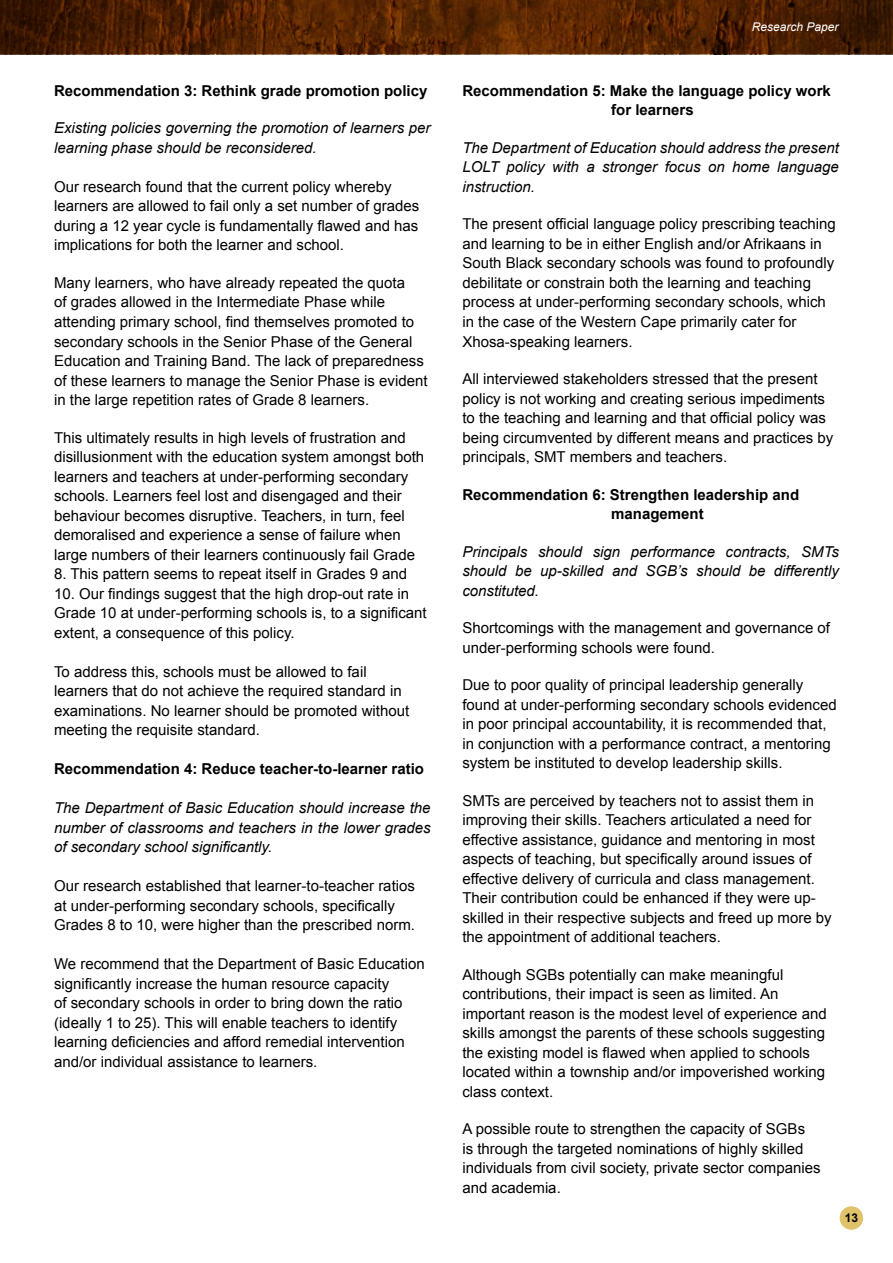
<style>
.page{position:relative;width:893px;height:1263px;background:#fff}
.page>*{position:absolute;margin:0;border:0;box-sizing:border-box;transform-origin:0 0}
.t1{font:15px/19.5px "Arial";color:#000}
.t2{font:italic 15px/19.5px "Arial";color:#000;text-align:justify}
.t3{font:700 15px/19.5px "Arial";color:#000}
.t4{font:italic 12px "Arial";color:#fff}
.t5{font:700 12px "Arial";color:#000}
</style>
<div class="page">
<svg style="left:0;top:0;width:893px;height:54px;background:#4f2102"></svg>
<div style="left:840px;top:1206px;width:23px;height:24px;background:#dfc26a;border-radius:50%"></div>
<p class="t3" style="left:54px;top:81px;width:375px">Recommendation 3: Rethink grade promotion policy</p>
<p class="t2" style="left:54px;top:119px;width:378px">Existing policies governing the promotion of learners per learning phase should be reconsidered.</p>
<p class="t1" style="left:54px;top:177px;width:367px">Our research found that the current policy whereby learners are allowed to fail only a set number of grades during a 12 year cycle is fundamentally flawed and has implications for both the learner and school.</p>
<p class="t1" style="left:54px;top:273px;width:375px">Many learners, who have already repeated the quota<br>of grades allowed in the Intermediate Phase while attending primary school, find themselves promoted to secondary schools in the Senior Phase of the General Education and Training Band. The lack of preparedness of these learners to manage the Senior Phase is evident in the large repetition rates of Grade 8 learners.</p>
<p class="t1" style="left:54px;top:428px;width:372px">This ultimately results in high levels of frustration and disillusionment with the education system amongst both learners and teachers at under-performing secondary schools. Learners feel lost and disengaged and their behaviour becomes disruptive. Teachers, in turn, feel demoralised and experience a sense of failure when large numbers of their learners continuously fail Grade</p>
<p class="t1" style="left:54px;top:564px;width:355px">8. This pattern seems to repeat itself in Grades 9 and</p>
<p class="t1" style="left:54px;top:584px;width:374px">10. Our findings suggest that the high drop-out rate in<br>Grade 10 at under-performing schools is, to a significant extent, a consequence of this policy.</p>
<p class="t1" style="left:54px;top:662px;width:357px">To address this, schools must be allowed to fail learners that do not achieve the required standard in examinations. No learner should be promoted without meeting the requisite standard.</p>
<p class="t3" style="left:54px;top:759px;width:372px">Recommendation 4: Reduce teacher-to-learner ratio</p>
<p class="t2" style="left:54px;top:798px;width:378px">The Department of Basic Education should increase the number of classrooms and teachers in the lower grades of secondary school significantly.</p>
<p class="t1" style="left:54px;top:876px;width:363px">Our research established that learner-to-teacher ratios at under-performing secondary schools, specifically<br>Grades 8 to 10, were higher than the prescribed norm.</p>
<p class="t1" style="left:54px;top:954px;width:372px">We recommend that the Department of Basic Education significantly increase the human resource capacity<br>of secondary schools in order to bring down the ratio (ideally 1 to 25). This will enable teachers to identify learning deficiencies and afford remedial intervention and/or individual assistance to learners.</p>
<p class="t4" style="left:752px;top:19px;width:88px">Research Paper</p>
<p class="t3" style="left:611px;top:81px;width:221px;text-indent:-149px">Recommendation 5: Make the language policy work for learners</p>
<p class="t2" style="left:462px;top:138px;width:378px">The Department of Education should address the present LOLT policy with a stronger focus on home language instruction.</p>
<p class="t1" style="left:462px;top:215px;width:375px">The present official language policy prescribing teaching and learning to be in either English and/or Afrikaans in South Black secondary schools was found to profoundly debilitate or constrain both the learning and teaching process at under-performing secondary schools, which in the case of the Western Cape primarily cater for Xhosa-speaking learners.</p>
<p class="t1" style="left:462px;top:369px;width:372px">All interviewed stakeholders stressed that the present policy is not working and creating serious impediments to the teaching and learning and that official policy was being circumvented by different means and practices by principals, SMT members and teachers.</p>
<p class="t3" style="left:611px;top:485px;width:189px;text-indent:-149px">Recommendation 6: Strengthen leadership and management</p>
<p class="t2" style="left:462px;top:542px;width:378px">Principals should sign performance contracts, SMTs should be up-skilled and SGB’s should be differently constituted.</p>
<p class="t1" style="left:462px;top:618px;width:369px">Shortcomings with the management and governance of under-performing schools were found.</p>
<p class="t1" style="left:462px;top:675px;width:376px">Due to poor quality of principal leadership generally found at under-performing secondary schools evidenced in poor principal accountability, it is recommended that, in conjunction with a performance contract, a mentoring system be instituted to develop leadership skills.</p>
<p class="t1" style="left:462px;top:791px;width:371px">SMTs are perceived by teachers not to assist them in improving their skills. Teachers articulated a need for effective assistance, guidance and mentoring in most aspects of teaching, but specifically around issues of effective delivery of curricula and class management.<br>Their contribution could be enhanced if they were up&shy;skilled in their respective subjects and freed up more by the appointment of additional teachers.</p>
<p class="t1" style="left:462px;top:965px;width:366px">Although SGBs potentially can make meaningful contributions, their impact is seen as limited. An important reason is the modest level of experience and skills amongst the parents of these schools suggesting the existing model is flawed when applied to schools located within a township and/or impoverished working class context.</p>
<p class="t1" style="left:462px;top:1119px;width:360px">A possible route to strengthen the capacity of SGBs<br>is through the targeted nominations of highly skilled individuals from civil society, private sector companies and academia.</p>
<p class="t5" style="left:845px;top:1210px;width:15px">13</p>
</div>
